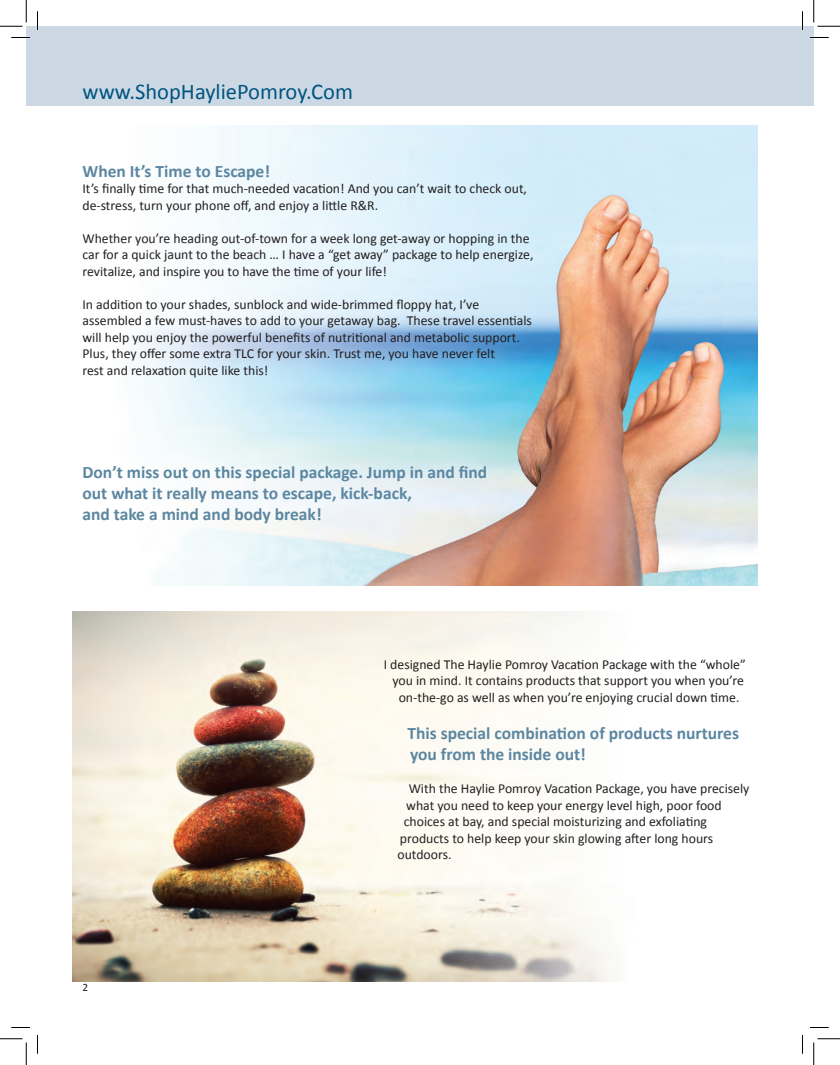
<style>
.page{position:relative;width:840px;height:1065px;background:#fff}
.page>*{position:absolute;margin:0;border:0;box-sizing:border-box;transform-origin:0 0}
.t1{font:22.5px "Calibri";color:#005480}
.t2{font:700 17.5px/21px "Calibri";color:#5c87a1}
.t3{font:13.75px/16.5px "Calibri";color:#231f20}
.t4{font:11.25px "Calibri";color:#231f20}
</style>
<div class="page">
<div style="left:792px;top:26px;width:22px;height:80px;background:#ccd9e4"></div>
<div style="left:26px;top:26px;width:786px;height:80px;background:#ccd9e4"></div>
<img style="left:72px;top:611px;width:538px;height:371px">
<img style="left:140px;top:126px;width:618px;height:459px">
<svg style="left:11px;top:37px;width:19px;height:1px"></svg>
<svg style="left:810px;top:37px;width:19px;height:1px"></svg>
<svg style="left:11px;top:1027px;width:19px;height:1px"></svg>
<svg style="left:810px;top:1027px;width:19px;height:1px"></svg>
<svg style="left:37px;top:11px;width:1px;height:19px"></svg>
<svg style="left:37px;top:1035px;width:1px;height:19px"></svg>
<svg style="left:802px;top:11px;width:1px;height:19px"></svg>
<svg style="left:802px;top:1035px;width:1px;height:19px"></svg>
<svg style="left:0;top:0;width:27px;height:27px"></svg>
<svg style="left:0;top:1039px;width:27px;height:26px"></svg>
<svg style="left:814px;top:0;width:26px;height:27px"></svg>
<svg style="left:814px;top:1039px;width:26px;height:26px"></svg>
<h1 class="t1" style="left:82px;top:78px;width:272px">www.ShopHayliePomroy.Com</h1>
<p class="t2" style="left:82px;top:160px;width:189px">When It’s Time to Escape!</p>
<p class="t3" style="left:82px;top:180px;width:446px">It’s finally time for that much-needed vacation! And you can’t wait to check out, de-stress, turn your phone off, and enjoy a little R&amp;R.</p>
<p class="t3" style="left:82px;top:229px;width:453px">Whether you’re heading out-of-town for a week long get-away or hopping in the car for a quick jaunt to the beach … I have a “get away” package to help energize, revitalize, and inspire you to have the time of your life!</p>
<p class="t3" style="left:82px;top:295px;width:451px">In addition to your shades, sunblock and wide-brimmed floppy hat, I’ve assembled a few must-haves to add to your getaway bag. These travel essentials will help you enjoy the powerful benefits of nutritional and metabolic support.<br>Plus, they offer some extra TLC for your skin. Trust me, you have never felt<br>rest and relaxation quite like this!</p>
<p class="t2" style="left:82px;top:461px;width:406px">Don’t miss out on this special package. Jump in and find out what it really means to escape, kick-back,<br>and take a mind and body break!</p>
<p class="t4" style="left:82px;top:980px;width:7px">2</p>
<p class="t3" style="left:384px;top:655px;width:364px">I designed The Haylie Pomroy Vacation Package with the “whole”</p>
<p class="t3" style="left:392px;top:672px;width:353px">you in mind. It contains products that support you when you’re</p>
<p class="t3" style="left:399px;top:688px;width:342px">on-the-go as well as when you’re enjoying crucial down time.</p>
<p class="t2" style="left:408px;top:722px;width:333px">This special combination of products nurtures you from the inside out!</p>
<p class="t3" style="left:409px;top:780px;width:342px">With the Haylie Pomroy Vacation Package, you have precisely</p>
<p class="t3" style="left:406px;top:796px;width:317px">what you need to keep your energy level high, poor food</p>
<p class="t3" style="left:404px;top:813px;width:305px">choices at bay, and special moisturizing and exfoliating</p>
<p class="t3" style="left:400px;top:829px;width:315px">products to help keep your skin glowing after long hours</p>
<p class="t3" style="left:397px;top:846px;width:56px">outdoors.</p>
</div>
